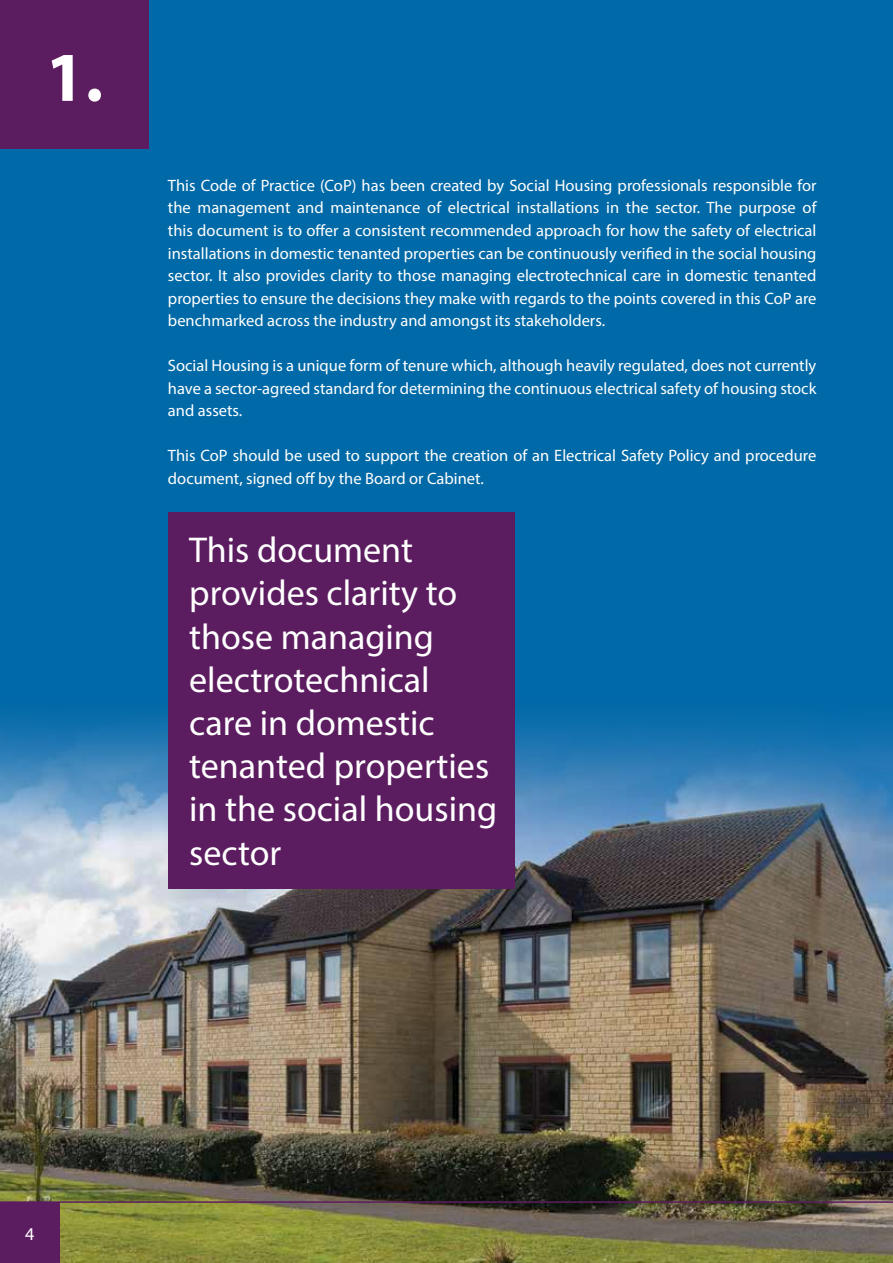
<style>
.page{position:relative;width:893px;height:1263px;background:#fff}
.page>*{position:absolute;margin:0;border:0;box-sizing:border-box;transform-origin:0 0}
.t1{font:700 70.5px "Myriad Pro";color:#fff}
.t2{font:36px/43.2px "Myriad Pro";color:#fff}
.t3{font:18px "Myriad Pro";color:#fff}
.t4{font:16.5px/22.5px "Myriad Pro";color:#fff;text-align:justify}
</style>
<div class="page">
<div style="left:0;top:0;width:893px;height:392px;background:#0069a7"></div>
<img style="left:0;top:392px;width:893px;height:871px">
<div style="left:0;top:1202px;width:60px;height:61px;background:#5c1d60"></div>
<hr style="left:0;top:1201px;width:893px;height:2px;background:#5c1d60">
<div style="left:168px;top:512px;width:346px;height:376px;background:#5c1d60"></div>
<div style="left:0;top:0;width:149px;height:149px;background:#5c1d60"></div>
<h1 class="t1" style="left:46px;top:31px;width:59px">1.</h1>
<p class="t4" style="left:168px;top:174px;width:650px">This Code of Practice (CoP) has been created by Social Housing professionals responsible for the management and maintenance of electrical installations in the sector. The purpose of this document is to offer a consistent recommended approach for how the safety of electrical installations in domestic tenanted properties can be continuously verified in the social housing sector. It also provides clarity to those managing electrotechnical care in domestic tenanted properties to ensure the decisions they make with regards to the points covered in this CoP are benchmarked across the industry and amongst its stakeholders.</p>
<p class="t4" style="left:168px;top:354px;width:650px">Social Housing is a unique form of tenure which, although heavily regulated, does not currently have a sector-agreed standard for determining the continuous electrical safety of housing stock and assets.</p>
<p class="t4" style="left:168px;top:444px;width:650px">This CoP should be used to support the creation of an Electrical Safety Policy and procedure document, signed off by the Board or Cabinet.</p>
<h2 class="t2" style="left:189px;top:528px;width:310px">This document provides clarity to those managing electrotechnical care in domestic tenanted properties in the social housing sector</h2>
<p class="t3" style="left:25px;top:1223px;width:11px">4</p>
</div>
